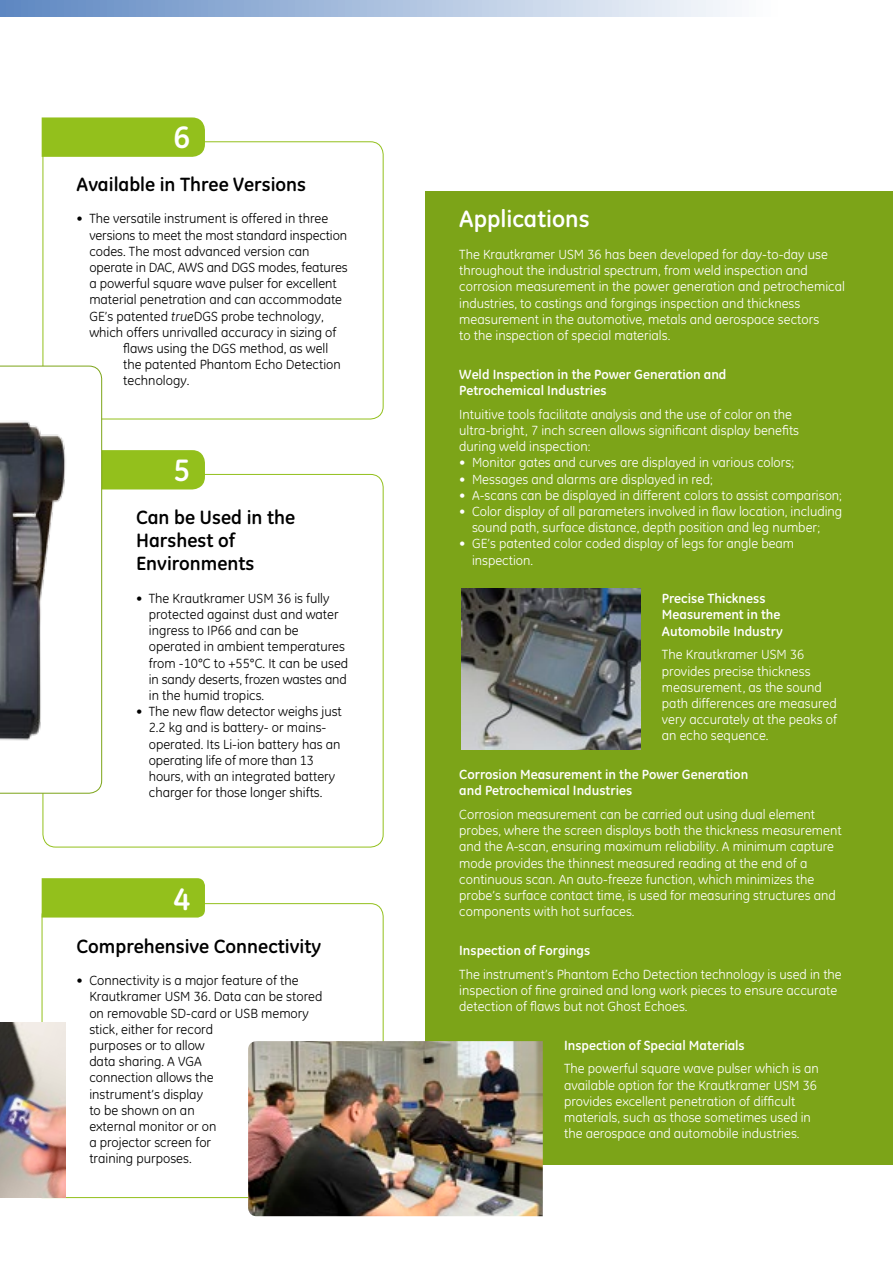
<style>
.page{position:relative;width:893px;height:1263px;background:#fff}
.page>*{position:absolute;margin:0;border:0;box-sizing:border-box;transform-origin:0 0}
.t1{font:700 31.5px "GE Inspira";color:#fff}
.t2{font:700 24px "GE Inspira";color:#fff}
.t3{font:700 19.5px/23.4px "GE Inspira";color:#000}
.t4{font:13.5px/16.2px "GE Inspira";color:#fff}
.t5{font:13.5px/16.2px "GE Inspira";color:#000}
.t6{font:700 13.5px/16.2px "GE Inspira";color:#fff}
.s1{font-style:italic}
</style>
<div class="page">
<div style="left:425px;top:192px;width:468px;height:973px;background:#7ca418"></div>
<svg style="left:42px;top:141px;width:342px;height:279px"></svg>
<div style="left:42px;top:117px;width:163px;height:40px;background:#93c01c"></div>
<svg style="left:42px;top:474px;width:342px;height:374px"></svg>
<div style="left:0;top:0;width:893px;height:16px;background:linear-gradient(to right,#5f89c2,#fff)"></div>
<svg style="left:41px;top:903px;width:343px;height:295px"></svg>
<div style="left:42px;top:878px;width:163px;height:39px;background:#93c01c"></div>
<img style="left:461px;top:589px;width:179px;height:160px">
<img style="left:248px;top:1041px;width:295px;height:175px">
<img style="left:0;top:1023px;width:65px;height:175px">
<svg style="left:0;top:366px;width:205px;height:427px"></svg>
<h1 class="t1" style="left:174px;top:117px;width:18px">6</h1>
<h3 class="t3" style="left:77px;top:172px;width:231px">Available in Three Versions</h3>
<p class="t5" style="left:77px;top:211px;width:253px">• The versatile instrument is offered in three</p>
<p class="t5" style="left:89px;top:227px;width:259px">versions to meet the most standard inspection</p>
<p class="t5" style="left:89px;top:243px;width:222px">codes. The most advanced version can</p>
<p class="t5" style="left:89px;top:259px;width:260px">operate in DAC, AWS and DGS modes, features</p>
<p class="t5" style="left:89px;top:275px;width:249px">a powerful square wave pulser for excellent</p>
<p class="t5" style="left:89px;top:292px;width:254px">material penetration and can accommodate</p>
<p class="t5" style="left:89px;top:308px;width:236px">GE’s patented <span class="s1">true</span>DGS probe technology,</p>
<p class="t5" style="left:89px;top:324px;width:249px">which offers unrivalled accuracy in sizing of</p>
<p class="t5" style="left:123px;top:340px;width:206px">flaws using the DGS method, as well</p>
<p class="t5" style="left:123px;top:356px;width:219px">the patented Phantom Echo Detection</p>
<p class="t5" style="left:123px;top:373px;width:68px">technology.</p>
<h1 class="t1" style="left:174px;top:450px;width:18px">5</h1>
<h3 class="t3" style="left:136px;top:505px;width:161px">Can be Used in the<br>Harshest of<br>Environments</h3>
<p class="t5" style="left:149px;top:590px;width:201px;text-indent:-13px">• The Krautkramer USM 36 is fully protected against dust and water ingress to IP66 and can be operated in ambient temperatures from -10°C to +55°C. It can be used in sandy deserts, frozen wastes and in the humid tropics.</p>
<p class="t5" style="left:149px;top:703px;width:195px;text-indent:-13px">• The new flaw detector weighs just<br>2.2 kg and is battery- or mains&shy;operated. Its Li-ion battery has an operating life of more than 13 hours, with an integrated battery charger for those longer shifts.</p>
<h1 class="t1" style="left:174px;top:879px;width:18px">4</h1>
<h3 class="t3" style="left:77px;top:934px;width:246px">Comprehensive Connectivity</h3>
<p class="t5" style="left:89px;top:972px;width:234px;text-indent:-13px">• Connectivity is a major feature of the<br>Krautkramer USM 36. Data can be stored on removable SD-card or USB memory stick, either for record<br>purposes or to allow<br>data sharing. A VGA<br>connection allows the<br>instrument’s display<br>to be shown on an<br>external monitor or on<br>a projector screen for<br>training purposes.</p>
<h2 class="t2" style="left:459px;top:203px;width:132px">Applications</h2>
<p class="t4" style="left:459px;top:246px;width:387px">The Krautkramer USM 36 has been developed for day-to-day use throughout the industrial spectrum, from weld inspection and corrosion measurement in the power generation and petrochemical industries, to castings and forgings inspection and thickness measurement in the automotive, metals and aerospace sectors<br>to the inspection of special materials.</p>
<p class="t6" style="left:459px;top:366px;width:269px">Weld Inspection in the Power Generation and<br>Petrochemical Industries</p>
<p class="t4" style="left:459px;top:406px;width:341px">Intuitive tools facilitate analysis and the use of color on the ultra-bright, 7 inch screen allows significant display benefits during weld inspection:</p>
<p class="t4" style="left:459px;top:455px;width:336px">• Monitor gates and curves are displayed in various colors;</p>
<p class="t4" style="left:459px;top:471px;width:255px">• Messages and alarms are displayed in red;</p>
<p class="t4" style="left:459px;top:487px;width:384px">• A-scans can be displayed in different colors to assist comparison;</p>
<p class="t4" style="left:472px;top:503px;width:372px;text-indent:-13px">• Color display of all parameters involved in flaw location, including sound path, surface distance, depth position and leg number;</p>
<p class="t4" style="left:472px;top:536px;width:324px;text-indent:-13px">• GE’s patented color coded display of legs for angle beam inspection.</p>
<p class="t6" style="left:662px;top:590px;width:122px">Precise Thickness<br>Measurement in the<br>Automobile Industry</p>
<p class="t4" style="left:662px;top:647px;width:177px">The Krautkramer USM 36 provides precise thickness measurement, as the sound path differences are measured very accurately at the peaks of an echo sequence.</p>
<p class="t6" style="left:459px;top:766px;width:291px">Corrosion Measurement in the Power Generation and Petrochemical Industries</p>
<p class="t4" style="left:459px;top:806px;width:384px">Corrosion measurement can be carried out using dual element probes, where the screen displays both the thickness measurement and the A-scan, ensuring maximum reliability. A minimum capture mode provides the thinnest measured reading at the end of a continuous scan. An auto-freeze function, which minimizes the probe’s surface contact time, is used for measuring structures and components with hot surfaces.</p>
<p class="t6" style="left:459px;top:942px;width:132px">Inspection of Forgings</p>
<p class="t4" style="left:459px;top:966px;width:384px">The instrument’s Phantom Echo Detection technology is used in the inspection of fine grained and long work pieces to ensure accurate detection of flaws but not Ghost Echoes.</p>
<p class="t6" style="left:564px;top:1037px;width:182px">Inspection of Special Materials</p>
<p class="t4" style="left:564px;top:1061px;width:256px">The powerful square wave pulser which is an available option for the Krautkramer USM 36 provides excellent penetration of difficult materials, such as those sometimes used in the aerospace and automobile industries.</p>
</div>
